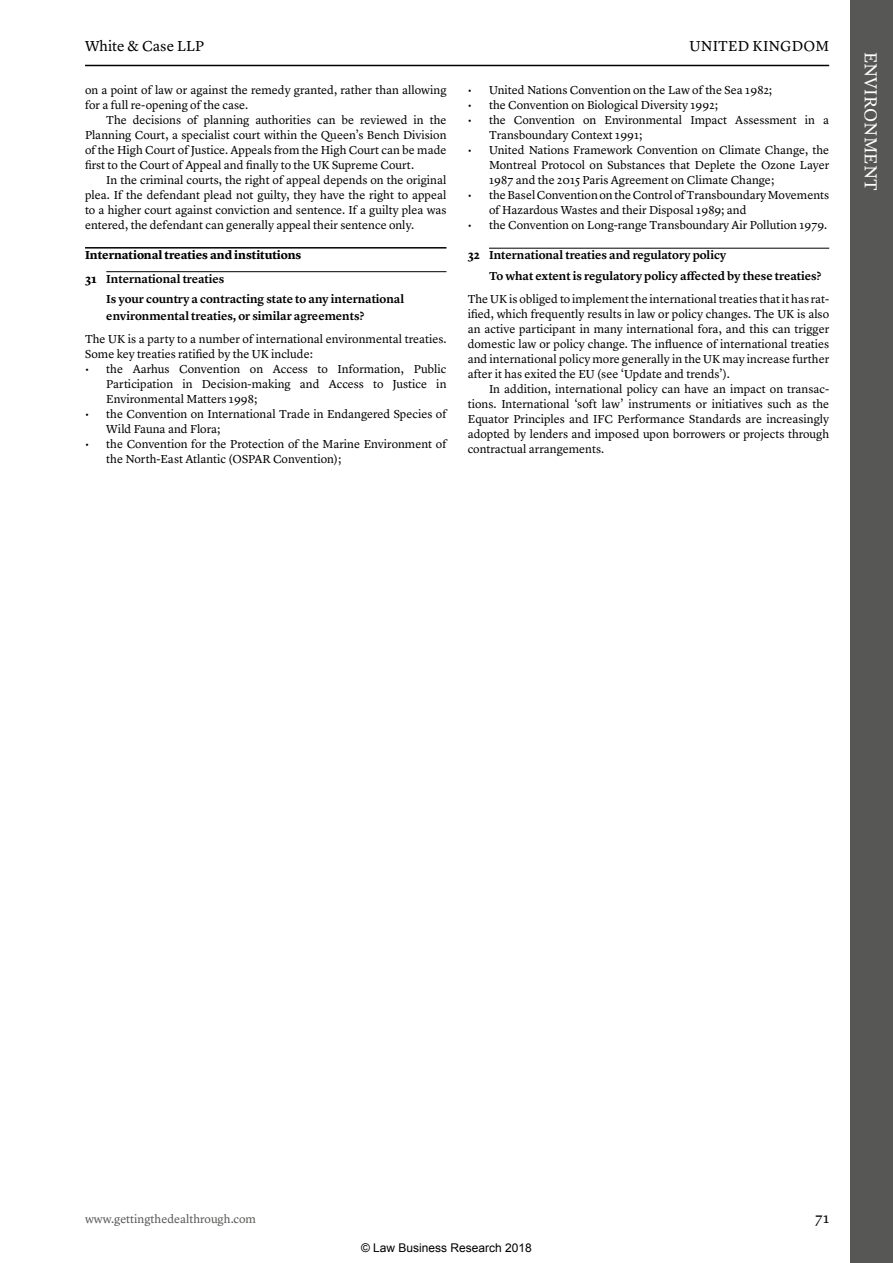
<style>
.page{position:relative;width:893px;height:1263px;background:#fff}
.page>*{position:absolute;margin:0;border:0;box-sizing:border-box;transform-origin:0 0}
.t1{font:18px "Lyon Text";letter-spacing:.015em;color:#fff}
.t2{font:15px "Lyon Text";letter-spacing:.01em;color:#000}
.t3{font:12px/15px "Lyon Text";color:#000}
.t4{font:600 12px/16.5px "Lyon Text";color:#000}
.t5{font:700 12px/23.5px "Lyon Text";color:#000}
.t6{font:12px "Lyon Text";color:#575756}
.t7{font:12px "Arial";color:#000}
.s1{font-weight:600}
.s2{font-weight:700}
</style>
<div class="page">
<hr style="left:85px;top:65px;width:744px;height:1px;background:#000">
<div style="left:850px;top:0;width:43px;height:1263px;background:#575756"></div>
<hr style="left:85px;top:247px;width:361px;height:2px;background:#000">
<hr style="left:106px;top:271px;width:340px;height:1px;background:#000">
<hr style="left:489px;top:248px;width:340px;height:1px;background:#000">
<p class="t2" style="left:85px;top:35px;width:120px">White &amp; Case LLP</p>
<p class="t2" style="left:689px;top:35px;width:141px">UNITED KINGDOM</p>
<p class="t3" style="left:85px;top:82px;width:363px">on a point of law or against the remedy granted, rather than allowing for a full re-opening of the case.</p>
<p class="t3" style="left:85px;top:112px;width:363px;text-align:justify;text-indent:21px">The decisions of planning authorities can be reviewed in the Planning Court, a specialist court within the Queen’s Bench Division of the High Court of Justice. Appeals from the High Court can be made first to the Court of Appeal and finally to the UK Supreme Court.</p>
<p class="t3" style="left:85px;top:172px;width:363px;text-align:justify;text-indent:21px">In the criminal courts, the right of appeal depends on the original plea. If the defendant plead not guilty, they have the right to appeal to a higher court against conviction and sentence. If a guilty plea was entered, the defendant can generally appeal their sentence only.</p>
<p class="t5" style="left:85px;top:242px;width:218px">International treaties and institutions<br>31 <span class="s1">International treaties</span></p>
<p class="t4" style="left:106px;top:290px;width:299px">Is your country a contracting state to any international environmental treaties, or similar agreements?</p>
<p class="t3" style="left:85px;top:331px;width:363px">The UK is a party to a number of international environmental treaties.<br>Some key treaties ratified by the UK include:</p>
<p class="t3" style="left:106px;top:361px;width:342px;text-align:justify;text-indent:-21px">• the Aarhus Convention on Access to Information, Public Participation in Decision-making and Access to Justice in Environmental Matters 1998;</p>
<p class="t3" style="left:106px;top:406px;width:342px;text-indent:-21px">• the Convention on International Trade in Endangered Species of<br>Wild Fauna and Flora;</p>
<p class="t3" style="left:106px;top:436px;width:342px;text-indent:-21px">• the Convention for the Protection of the Marine Environment of the North-East Atlantic (OSPAR Convention);</p>
<p class="t3" style="left:468px;top:82px;width:306px">• United Nations Convention on the Law of the Sea 1982;</p>
<p class="t3" style="left:468px;top:97px;width:252px">• the Convention on Biological Diversity 1992;</p>
<p class="t3" style="left:489px;top:112px;width:342px;text-indent:-21px">• the Convention on Environmental Impact Assessment in a<br>Transboundary Context 1991;</p>
<p class="t3" style="left:489px;top:142px;width:342px;text-align:justify;text-indent:-21px">• United Nations Framework Convention on Climate Change, the Montreal Protocol on Substances that Deplete the Ozone Layer 1987 and the 2015 Paris Agreement on Climate Change;</p>
<p class="t3" style="left:489px;top:187px;width:342px;text-indent:-21px">• the Basel Convention on the Control of Transboundary Movements of Hazardous Wastes and their Disposal 1989; and</p>
<p class="t3" style="left:468px;top:217px;width:361px">• the Convention on Long-range Transboundary Air Pollution 1979.</p>
<p class="t4" style="left:489px;top:244px;width:334px;line-height:20.7px;text-indent:-21px"><span class="s2">32</span> International treaties and regulatory policy<br>To what extent is regulatory policy affected by these treaties?</p>
<p class="t3" style="left:468px;top:291px;width:363px;text-align:justify">The UK is obliged to implement the international treaties that it has rat&shy;ified, which frequently results in law or policy changes. The UK is also an active participant in many international fora, and this can trigger domestic law or policy change. The influence of international treaties and international policy more generally in the UK may increase further after it has exited the EU (see ‘Update and trends’).</p>
<p class="t3" style="left:468px;top:381px;width:363px;text-align:justify;text-indent:21px">In addition, international policy can have an impact on transac&shy;tions. International ‘soft law’ instruments or initiatives such as the Equator Principles and IFC Performance Standards are increasingly adopted by lenders and imposed upon borrowers or projects through contractual arrangements.</p>
<h1 class="t1" style="left:885px;top:52px;width:141px;rotate:90deg">ENVIRONMENT</h1>
<p class="t6" style="left:85px;top:1210px;width:172px">www.gettingthedealthrough.com</p>
<p class="t2" style="left:815px;top:1207px;width:16px">71</p>
<p class="t7" style="left:361px;top:1240px;width:172px">© Law Business Research 2018</p>
</div>
